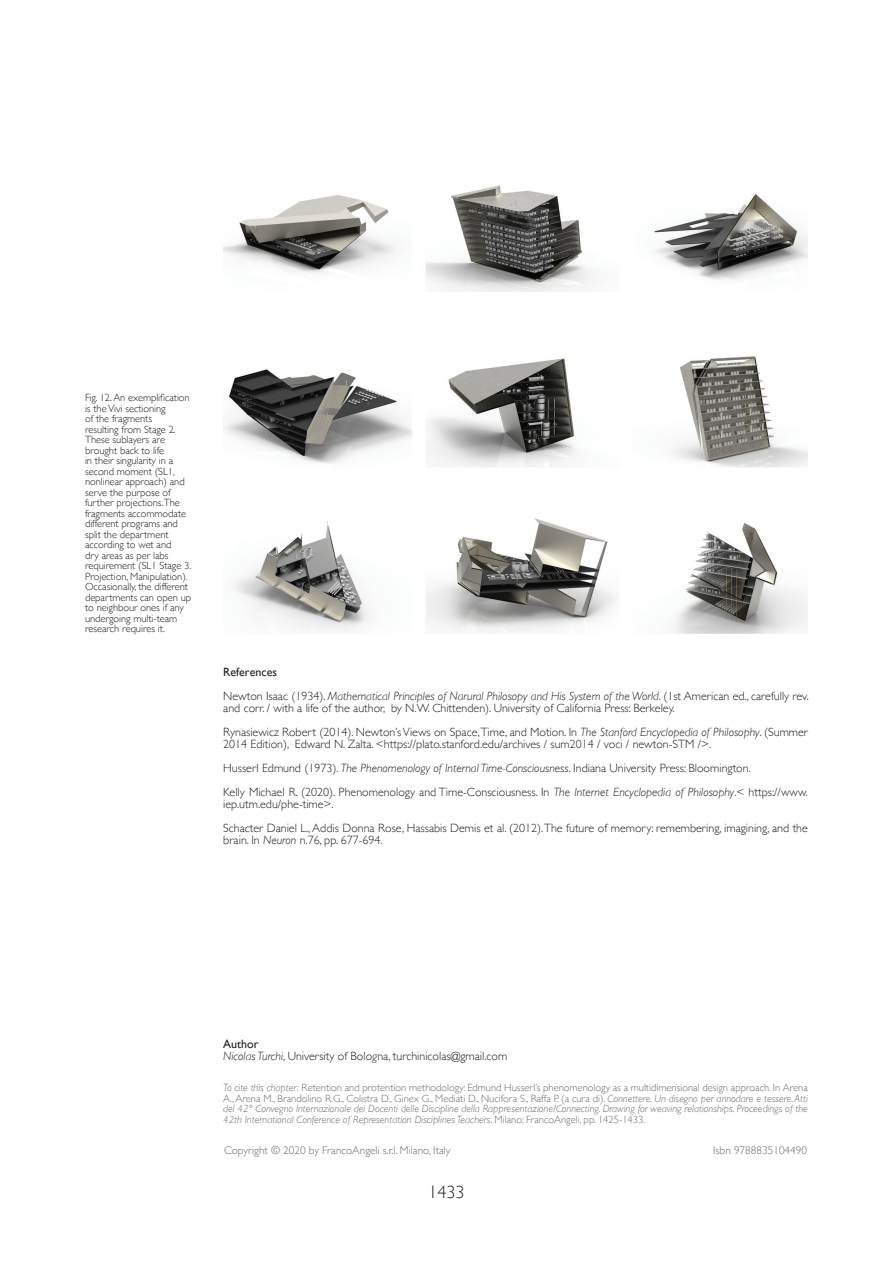
<style>
.page{position:relative;width:893px;height:1263px;background:#fff}
.page>*{position:absolute;margin:0;border:0;box-sizing:border-box;transform-origin:0 0}
.t1{font:300 18px "Gill Sans";color:#231f20}
.t2{font:300 12px/12px "Gill Sans";color:#231f20}
.t3{font:12px "Gill Sans";color:#231f20}
.t4{font:300 11.25px "Gill Sans";color:#6c6d70}
.t5{font:italic 300 10.5px/10.5px "Gill Sans";color:#6c6d70;text-align:justify}
.t6{font:300 10.5px/10.5px "Gill Sans";letter-spacing:-.005em;color:#231f20}
.s1{font-style:italic}
.s2{font-style:normal}
</style>
<div class="page">
<img style="left:223px;top:185px;width:585px;height:449px">
<p class="t6" style="left:85px;top:392px;width:108px">Fig. 12. An exemplification is the Vivi sectioning<br>of the fragments<br>resulting from Stage 2.<br>These sublayers are brought back to life<br>in their singularity in a second moment (SL1, nonlinear approach) and serve the purpose of further projections.The fragments accommodate different programs and split the department according to wet and<br>dry areas as per labs requirement (SL1 Stage 3.<br>Projection, Manipulation).<br>Occasionally, the different departments can open up to neighbour ones if any undergoing multi-team research requires it.</p>
<p class="t3" style="left:223px;top:665px;width:55px">References</p>
<p class="t2" style="left:223px;top:689px;width:587px">Newton Isaac (1934). <span class="s1">Mathematical Principles of Narural Philosopy and His System of the World</span>. (1st American ed., carefully rev. and corr. / with a life of the author, by N.W. Chittenden). University of California Press: Berkeley.</p>
<p class="t2" style="left:223px;top:725px;width:586px">Rynasiewicz Robert (2014). Newton’s Views on Space,Time, and Motion. In <span class="s1">The Stanford Encyclopedia of Philosophy</span>. (Summer<br>2014 Edition), Edward N. Zalta. &lt;https://plato.stanford.edu/archives / sum2014 / voci / newton-STM /&gt;.</p>
<p class="t2" style="left:223px;top:761px;width:529px">Husserl Edmund (1973). <span class="s1">The Phenomenology of Internal Time-Consciousness</span>. Indiana University Press: Bloomington.</p>
<p class="t2" style="left:223px;top:785px;width:586px">Kelly Michael R. (2020). Phenomenology and Time-Consciousness. In <span class="s1">The Internet Encyclopedia of Philosophy</span>.&lt; https://www. iep.utm.edu/phe-time&gt;.</p>
<p class="t2" style="left:223px;top:821px;width:586px">Schacter Daniel L., Addis Donna Rose, Hassabis Demis et al. (2012). The future of memory: remembering, imagining, and the brain. In <span class="s1">Neuron</span> n.76, pp. 677-694.</p>
<p class="t3" style="left:223px;top:1036px;width:37px">Author</p>
<p class="t2" style="left:223px;top:1049px;width:285px"><span class="s1">Nicolas Turchi</span>, University of Bolo<span class="s1">g</span>na, turchinicolas@gmail.com</p>
<p class="t5" style="left:223px;top:1082px;width:586px">To cite this chapter: <span class="s2">Retention and protention methodology: Edmund Husserl’s phenomenology as a multidimensional design approach. In Arena A., Arena M., Brandolino R.G., Colistra D., Ginex G., Mediati D., Nucifora S., Raffa P. (a cura di).</span> Connettere. Un disegno per annodare e tessere. Atti del 42° Convegno Internazionale dei Docenti delle Discipline della Rappresentazione/Connecting. Drawing for weaving relationships. Proceedings of the 42th International Conference of Representation Disciplines Teachers<span class="s2">. Milano: FrancoAngeli, pp. 1425-1433.</span></p>
<p class="t4" style="left:224px;top:1141px;width:228px">Copyright © 2020 by FrancoAngeli s.r.l. Milano, Italy</p>
<p class="t4" style="left:713px;top:1141px;width:95px">Isbn 9788835104490</p>
<h1 class="t1" style="left:428px;top:1178px;width:37px">1433</h1>
</div>
